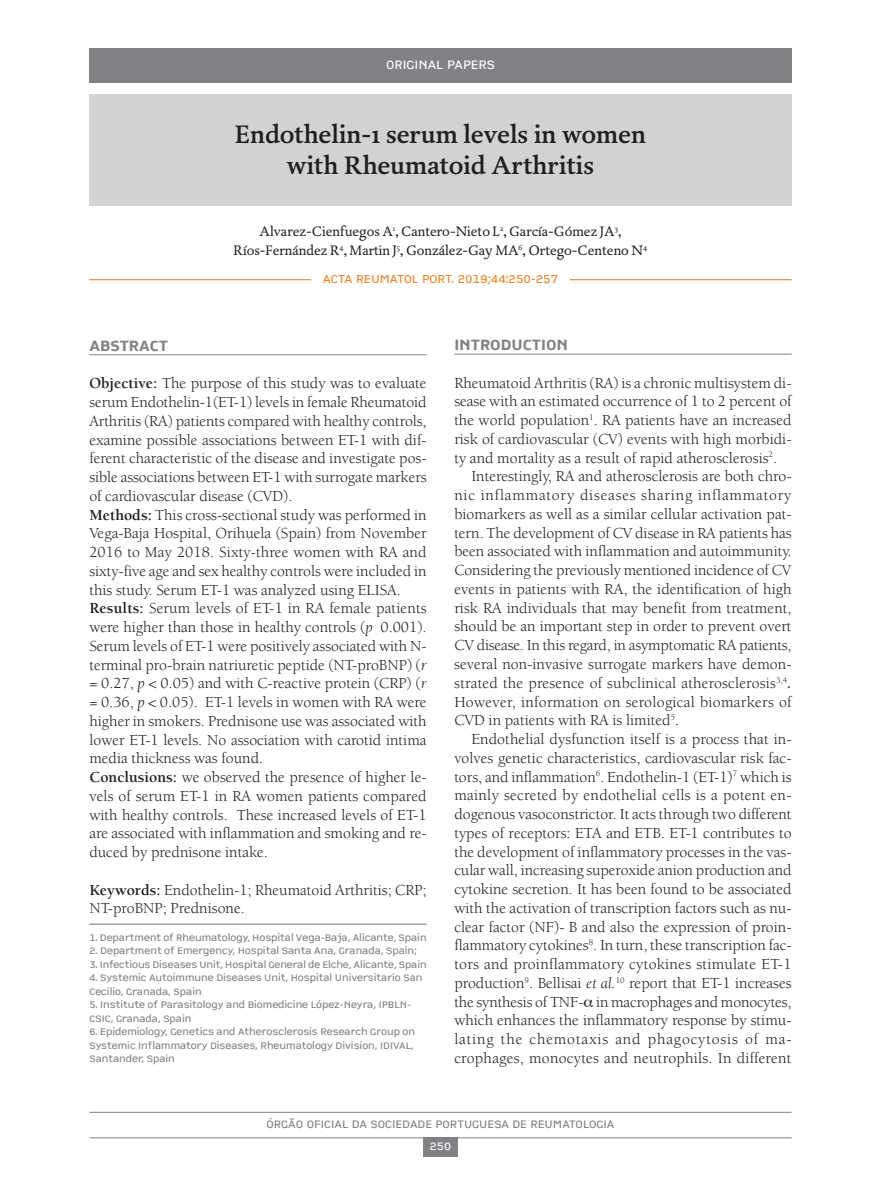
<style>
.page{position:relative;width:881px;height:1191px;background:#fff}
.page>*{position:absolute;margin:0;border:0;box-sizing:border-box;transform-origin:0 0}
.t1{font:500 26.25px/31.5px "DTL Dorian ST";color:#231f20;text-align:center}
.t2{font:16.5px "CP Company TT Bold";color:#808285}
.t3{font:15.75px/18.8px "Berkeley";color:#231f20}
.t4{font:15.75px "Berkeley";letter-spacing:.02em;color:#231f20}
.t5{font:15.75px "Berkeley";letter-spacing:.05em;color:#231f20}
.t6{font:14.25px/18.8px "DTL Dorian ST";color:#231f20;text-align:center}
.t7{font:13.5px "CP Company TT Regular";color:#fff}
.t8{font:12.75px "CP Company TT Regular";color:#f58220}
.t9{font:12px "CP Company TT Regular";color:#808285}
.t10{font:12px "CP Company TT Regular";color:#fff}
.t11{font:10.5px/13.5px "CP Company TT Regular";color:#808285}
.s1{font-weight:700}
.s2{font-style:italic}
.s3{font-weight:700;font-style:italic}
</style>
<div class="page">
<hr style="left:89px;top:1112px;width:702px;height:1px;background:#808285">
<hr style="left:89px;top:1137px;width:702px;height:1px;background:#808285">
<div style="left:423px;top:1137px;width:34px;height:20px;background:#808285"></div>
<div style="left:89px;top:49px;width:702px;height:34px;background:#808285"></div>
<div style="left:89px;top:94px;width:702px;height:111px;background:#d1d2d4"></div>
<hr style="left:454px;top:354px;width:337px;height:1px;background:#808285">
<hr style="left:89px;top:923px;width:337px;height:1px;background:#808285">
<hr style="left:89px;top:279px;width:222px;height:1px;background:#f58220">
<hr style="left:569px;top:279px;width:222px;height:1px;background:#f58220">
<hr style="left:89px;top:354px;width:337px;height:1px;background:#808285">
<p class="t7" style="left:386px;top:57px;width:110px">ORIGINAL PAPERS</p>
<h1 class="t1" style="left:235px;top:118px;width:412px">Endothelin-1 serum levels in women with Rheumatoid Arthritis</h1>
<p class="t6" style="left:233px;top:221px;width:415px">Alvarez-Cienfuegos A<sup>1</sup>, Cantero-Nieto L<sup>2</sup>, García-Gómez JA<sup>3</sup>,<br>Ríos-Fernández R<sup>4</sup>, Martin J<sup>5</sup>, González-Gay MA<sup>6</sup>, Ortego-Centeno N<sup>4</sup></p>
<p class="t8" style="left:322px;top:272px;width:237px">ACTA REUMATOL PORT. 2019;44:250-257</p>
<p class="t2" style="left:89px;top:335px;width:80px">ABSTRACT</p>
<p class="t3" style="left:89px;top:375px;width:338px"><span class="s1">Objective:</span> The purpose of this study was to evaluate serum Endothelin-1(ET-1) levels in female Rheumatoid Arthritis (RA) patients compared with healthy controls, examine possible associations between ET-1 with dif&shy;ferent characteristic of the disease and investigate pos&shy;sible associations between ET-1 with surrogate markers of cardiovascular disease (CVD).<br><span class="s1">Methods:</span> This cross-sectional study was performed in Vega-Baja Hospital, Orihuela (Spain) from November 2016 to May 2018. Sixty-three women with RA and sixty-five age and sex healthy controls were included in this study. Serum ET-1 was analyzed using ELISA.<br><span class="s1">Results:</span> Serum levels of ET-1 in RA female patients were higher than those in healthy controls (<span class="s2">p</span> 0.001).<br>Serum levels of ET-1 were positively associated with N&shy;terminal pro-brain natriuretic peptide (NT-proBNP) (<span class="s2">r </span>= 0.27, <span class="s2">p</span> &lt; 0.05) and with C-reactive protein (CRP) (<span class="s2">r </span>= 0.36, <span class="s2">p</span> &lt; 0.05). ET-1 levels in women with RA were higher in smokers. Prednisone use was associated with lower ET-1 levels. No association with carotid intima media thickness was found.<br><span class="s1">Conclusions:</span> we observed the presence of higher le&shy;vels of serum ET-1 in RA women patients compared with healthy controls. These increased levels of ET-1 are associated with inflammation and smoking and re&shy;duced by prednisone intake.</p>
<p class="t3" style="left:89px;top:881px;width:338px"><span class="s1">Keywords:</span> Endothelin-1; Rheumatoid Arthritis; CRP;<br>NT-proBNP; Prednisone.</p>
<p class="t11" style="left:89px;top:930px;width:338px">1. Department of Rheumatology, Hospital Vega-Baja, Alicante, Spain</p>
<p class="t11" style="left:89px;top:944px;width:329px">2. Department of Emergency, Hospital Santa Ana, Granada, Spain;</p>
<p class="t11" style="left:89px;top:957px;width:338px">3. Infectious Diseases Unit, Hospital General de Elche, Alicante, Spain</p>
<p class="t11" style="left:89px;top:971px;width:334px">4. Systemic Autoimmune Diseases Unit, Hospital Universitario San<br>Cecilio, Granada, Spain</p>
<p class="t11" style="left:89px;top:998px;width:323px">5. Institute of Parasitology and Biomedicine López-Neyra, IPBLN-<br>CSIC, Granada, Spain</p>
<p class="t11" style="left:89px;top:1025px;width:327px;text-align:justify">6. Epidemiology, Genetics and Atherosclerosis Research Group on Systemic Inflammatory Diseases, Rheumatology Division, IDIVAL, Santander, Spain</p>
<p class="t2" style="left:454px;top:335px;width:115px">INTRODUCTION</p>
<p class="t3" style="left:454px;top:375px;width:338px">Rheumatoid Arthritis (RA) is a chronic multisystem di-</p>
<p class="t3" style="left:454px;top:393px;width:338px">sease with an estimated occurrence of 1 to 2 percent of</p>
<p class="t3" style="left:454px;top:412px;width:338px">the world population<sup>1</sup>. RA patients have an increased</p>
<p class="t3" style="left:454px;top:431px;width:338px">risk of cardiovascular (CV) events with high morbidi-</p>
<p class="t3" style="left:454px;top:450px;width:324px">ty and mortality as a result of rapid atherosclerosis<sup>2</sup>.</p>
<p class="t3" style="left:471px;top:468px;width:321px">Interestingly, RA and atherosclerosis are both chro-</p>
<p class="t5" style="left:454px;top:489px;width:338px">nic inflammatory diseases sharing inflammatory</p>
<p class="t3" style="left:454px;top:506px;width:338px">biomarkers as well as a similar cellular activation pat-</p>
<p class="t3" style="left:454px;top:525px;width:338px">tern. The development of CV disease in RA patients has</p>
<p class="t3" style="left:454px;top:543px;width:338px">been associated with inflammation and autoimmunity.</p>
<p class="t3" style="left:454px;top:562px;width:338px">Considering the previously mentioned incidence of CV</p>
<p class="t3" style="left:454px;top:581px;width:338px">events in patients with RA, the identification of high</p>
<p class="t3" style="left:454px;top:600px;width:338px">risk RA individuals that may benefit from treatment,</p>
<p class="t3" style="left:454px;top:618px;width:338px">should be an important step in order to prevent overt</p>
<p class="t3" style="left:454px;top:637px;width:338px">CV disease. In this regard, in asymptomatic RA patients,</p>
<p class="t3" style="left:454px;top:656px;width:338px">several non-invasive surrogate markers have demon-</p>
<p class="t3" style="left:454px;top:675px;width:338px">strated the presence of subclinical atherosclerosis<sup>3,4</sup><span class="s3">.</span></p>
<p class="t4" style="left:454px;top:695px;width:338px">However, information on serological biomarkers of</p>
<p class="t3" style="left:454px;top:712px;width:226px">CVD in patients with RA is limited<sup>5</sup>.</p>
<p class="t3" style="left:471px;top:731px;width:321px">Endothelial dysfunction itself is a process that in-</p>
<p class="t3" style="left:454px;top:750px;width:338px">volves genetic characteristics, cardiovascular risk fac-</p>
<p class="t3" style="left:454px;top:768px;width:338px">tors, and inflammation<sup>6</sup>. Endothelin-1 (ET-1)<sup>7</sup> which is</p>
<p class="t4" style="left:454px;top:789px;width:338px">mainly secreted by endothelial cells is a potent en-</p>
<p class="t3" style="left:454px;top:806px;width:338px">dogenous vasoconstrictor. It acts through two different</p>
<p class="t3" style="left:454px;top:825px;width:338px">types of receptors: ETA and ETB. ET-1 contributes to</p>
<p class="t3" style="left:454px;top:843px;width:338px">the development of inflammatory processes in the vas-</p>
<p class="t3" style="left:454px;top:862px;width:338px">cular wall, increasing superoxide anion production and</p>
<p class="t3" style="left:454px;top:881px;width:338px">cytokine secretion. It has been found to be associated</p>
<p class="t3" style="left:454px;top:900px;width:338px">with the activation of transcription factors such as nu-</p>
<p class="t3" style="left:454px;top:918px;width:338px">clear factor (NF)- B and also the expression of proin-</p>
<p class="t3" style="left:454px;top:937px;width:338px">flammatory cytokines<sup>8</sup>. In turn, these transcription fac-</p>
<p class="t3" style="left:454px;top:956px;width:338px">tors and proinflammatory cytokines stimulate ET-1</p>
<p class="t3" style="left:454px;top:975px;width:338px">production<sup>9</sup>. Bellisai <span class="s2">et al.</span><sup>10</sup> report that ET-1 increases</p>
<p class="t3" style="left:454px;top:993px;width:338px">the synthesis of TNF- in macrophages and monocytes,</p>
<p class="t3" style="left:454px;top:1012px;width:338px">which enhances the inflammatory response by stimu-</p>
<p class="t5" style="left:454px;top:1033px;width:338px">lating the chemotaxis and phagocytosis of ma-</p>
<p class="t3" style="left:454px;top:1050px;width:338px">crophages, monocytes and neutrophils. In different</p>
<p class="t9" style="left:266px;top:1117px;width:349px">ÓRGÃO OfICIAL DA SOCIEDADE PORTUGUESA DE REUMATOLOGIA</p>
<p class="t10" style="left:430px;top:1139px;width:23px">250</p>
</div>
